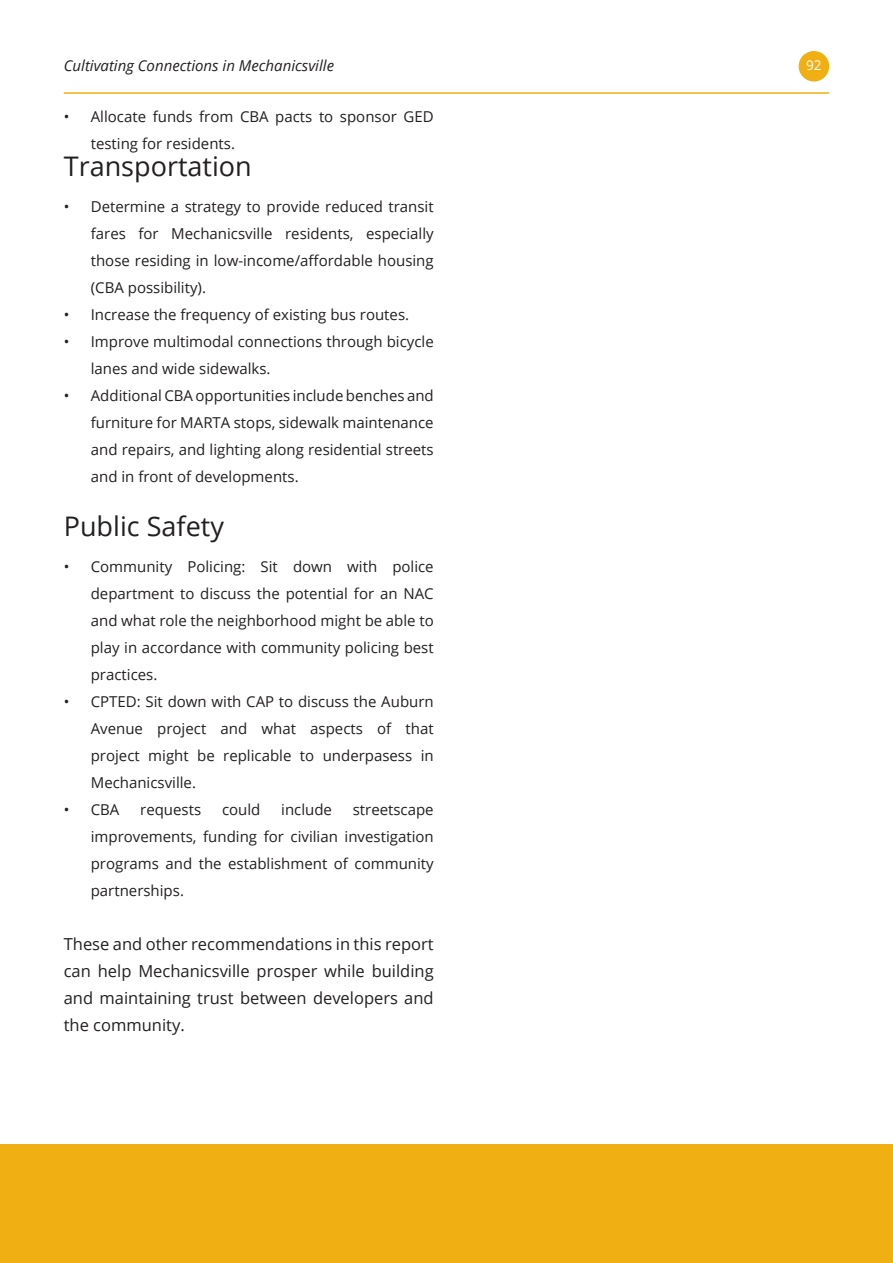
<style>
.page{position:relative;width:893px;height:1263px;background:#fff}
.page>*{position:absolute;margin:0;border:0;box-sizing:border-box;transform-origin:0 0}
.t1{font:27px "Open Sans";color:#231f20}
.t2{font:16.5px/27px "Open Sans";color:#231f20;text-align:justify}
.t3{font:15px/27px "Open Sans";color:#231f20;text-align:justify}
.t4{font:italic 15px "Open Sans";color:#231f20}
.t5{font:13.5px "Open Sans";color:#fff}
</style>
<div class="page">
<div style="left:799px;top:51px;width:30px;height:30px;background:#f0af13;border-radius:50%"></div>
<hr style="left:64px;top:92px;width:765px;height:2px;background:#f0af13">
<div style="left:0;top:1144px;width:893px;height:119px;background:#f0af13"></div>
<p class="t4" style="left:64px;top:55px;width:272px">Cultivating Connections in Mechanicsville</p>
<p class="t5" style="left:806px;top:56px;width:17px">92</p>
<p class="t3" style="left:91px;top:103px;width:344px;text-indent:-27px">• Allocate funds from CBA pacts to sponsor GED testing for residents.</p>
<p class="t1" style="left:64px;top:148px;width:190px">Transportation</p>
<p class="t3" style="left:91px;top:193px;width:344px;text-indent:-27px">• Determine a strategy to provide reduced transit fares for Mechanicsville residents, especially those residing in low-income/affordable housing (CBA possibility).</p>
<p class="t3" style="left:64px;top:301px;width:347px">• Increase the frequency of existing bus routes.</p>
<p class="t3" style="left:91px;top:328px;width:344px;text-indent:-27px">• Improve multimodal connections through bicycle lanes and wide sidewalks.</p>
<p class="t3" style="left:91px;top:382px;width:344px;text-indent:-27px">• Additional CBA opportunities include benches and furniture for MARTA stops, sidewalk maintenance and repairs, and lighting along residential streets and in front of developments.</p>
<p class="t1" style="left:64px;top:508px;width:162px">Public Safety</p>
<p class="t3" style="left:91px;top:553px;width:344px;text-indent:-27px">• Community Policing: Sit down with police department to discuss the potential for an NAC and what role the neighborhood might be able to play in accordance with community policing best practices.</p>
<p class="t3" style="left:91px;top:688px;width:344px;text-indent:-27px">• CPTED: Sit down with CAP to discuss the Auburn Avenue project and what aspects of that project might be replicable to underpasess in Mechanicsville.</p>
<p class="t3" style="left:64px;top:796px;width:57px">• CBA</p>
<p class="t3" style="left:140px;top:796px;width:62px">requests</p>
<p class="t3" style="left:222px;top:796px;width:40px">could</p>
<p class="t3" style="left:281px;top:796px;width:52px">include</p>
<p class="t3" style="left:91px;top:796px;width:344px;text-indent:262px">streetscape improvements, funding for civilian investigation programs and the establishment of community partnerships.</p>
<p class="t2" style="left:64px;top:930px;width:371px">These and other recommendations in this report can help Mechanicsville prosper while building and maintaining trust between developers and the community.</p>
</div>
